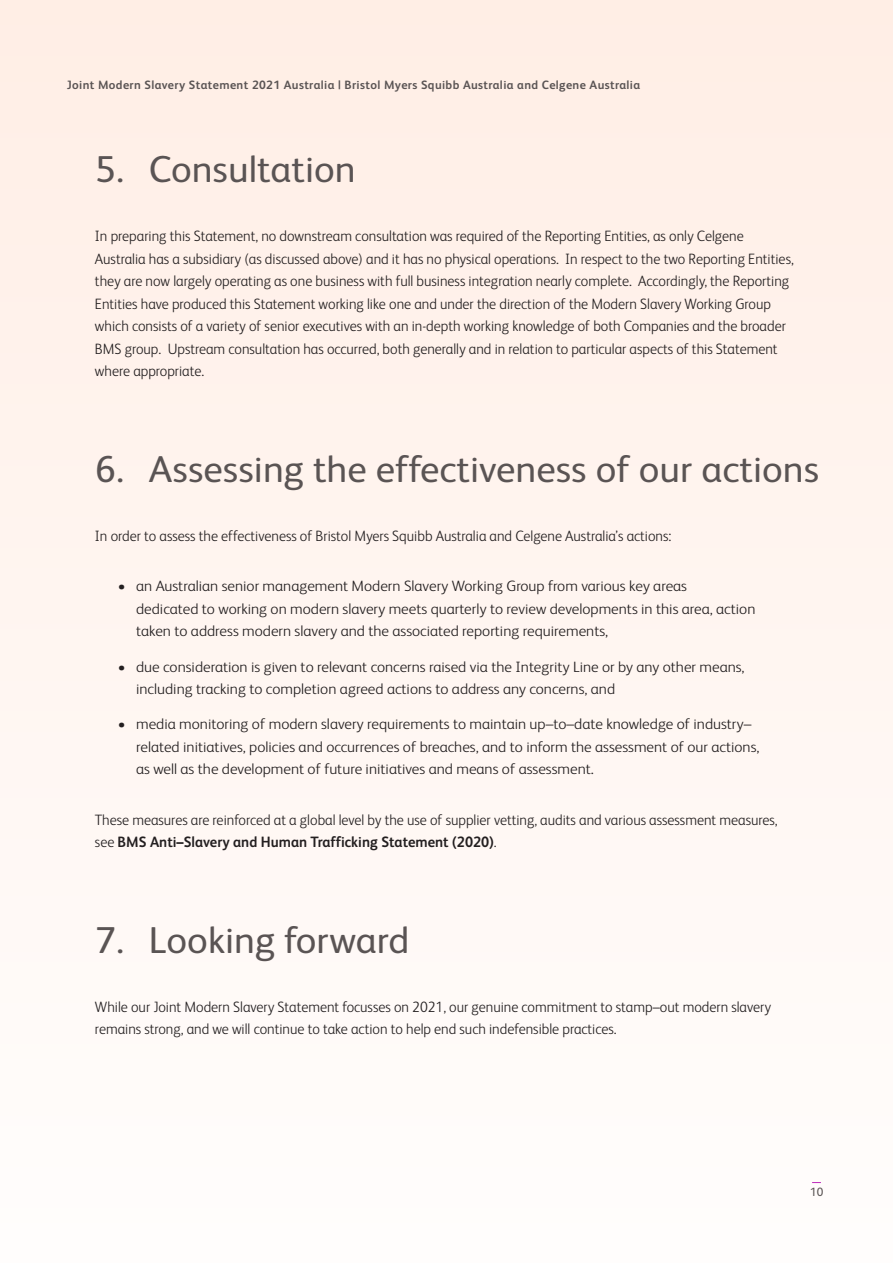
<style>
.page{position:relative;width:893px;height:1263px;background:#fff6f1}
.page>*{position:absolute;margin:0;border:0;box-sizing:border-box;transform-origin:0 0}
._2nd_level_section_h{font:37.5px "BMS Humanity";color:#5a5454}
.Body_copy{font:300 15px/22.5px "BMS Humanity";color:#231f20;scale:.96 1}
.Body_copy-2{font:300 15px/22.5px "BMS Humanity";color:#231f20}
.t1{font:700 12.15px "BMS Humanity";letter-spacing:.03em;color:#5a5454}
.t2{font:12.15px "BMS Humanity";color:#5a5454}
.s1{font-weight:700}
</style>
<div class="page">
<p class="t1" style="left:67px;top:76px;width:575px">Joint Modern Slavery Statement 2021 Australia | Bristol Myers Squibb Australia and Celgene Australia</p>
<p class="_2nd_level_section_h" style="left:95px;top:142px;width:262px">5. Consultation</p>
<p class="Body_copy" style="left:95px;top:224px;width:729px">In preparing this Statement, no downstream consultation was required of the Reporting Entities, as only Celgene Australia has a subsidiary (as discussed above) and it has no physical operations. In respect to the two Reporting Entities, they are now largely operating as one business with full business integration nearly complete. Accordingly, the Reporting Entities have produced this Statement working like one and under the direction of the Modern Slavery Working Group which consists of a variety of senior executives with an in-depth working knowledge of both Companies and the broader BMS group. Upstream consultation has occurred, both generally and in relation to particular aspects of this Statement where appropriate.</p>
<p class="_2nd_level_section_h" style="left:95px;top:442px;width:726px">6. Assessing the effectiveness of our actions</p>
<p class="Body_copy" style="left:95px;top:524px;width:602px">In order to assess the effectiveness of Bristol Myers Squibb Australia and Celgene Australia’s actions:</p>
<p class="Body_copy-2" style="left:136px;top:574px;width:621px;text-indent:-18px">• an Australian senior management Modern Slavery Working Group from various key areas<br>dedicated to working on modern slavery meets quarterly to review developments in this area, action taken to address modern slavery and the associated reporting requirements,</p>
<p class="Body_copy-2" style="left:136px;top:654px;width:610px;text-indent:-18px">• due consideration is given to relevant concerns raised via the Integrity Line or by any other means, including tracking to completion agreed actions to address any concerns, and</p>
<p class="Body_copy-2" style="left:136px;top:712px;width:625px;text-indent:-18px">• media monitoring of modern slavery requirements to maintain up–to–date knowledge of industry– related initiatives, policies and occurrences of breaches, and to inform the assessment of our actions, as well as the development of future initiatives and means of assessment.</p>
<p class="Body_copy" style="left:95px;top:807px;width:713px">These measures are reinforced at a global level by the use of supplier vetting, audits and various assessment measures, see <span class="s1">BMS Anti–Slavery and Human Trafficking Statement (2020)</span>.</p>
<p class="_2nd_level_section_h" style="left:95px;top:913px;width:316px">7. Looking forward</p>
<p class="Body_copy" style="left:95px;top:995px;width:706px">While our Joint Modern Slavery Statement focusses on 2021, our genuine commitment to stamp–out modern slavery remains strong, and we will continue to take action to help end such indefensible practices.</p>
<p class="t2" style="left:810px;top:1183px;width:15px">10</p>
</div>
